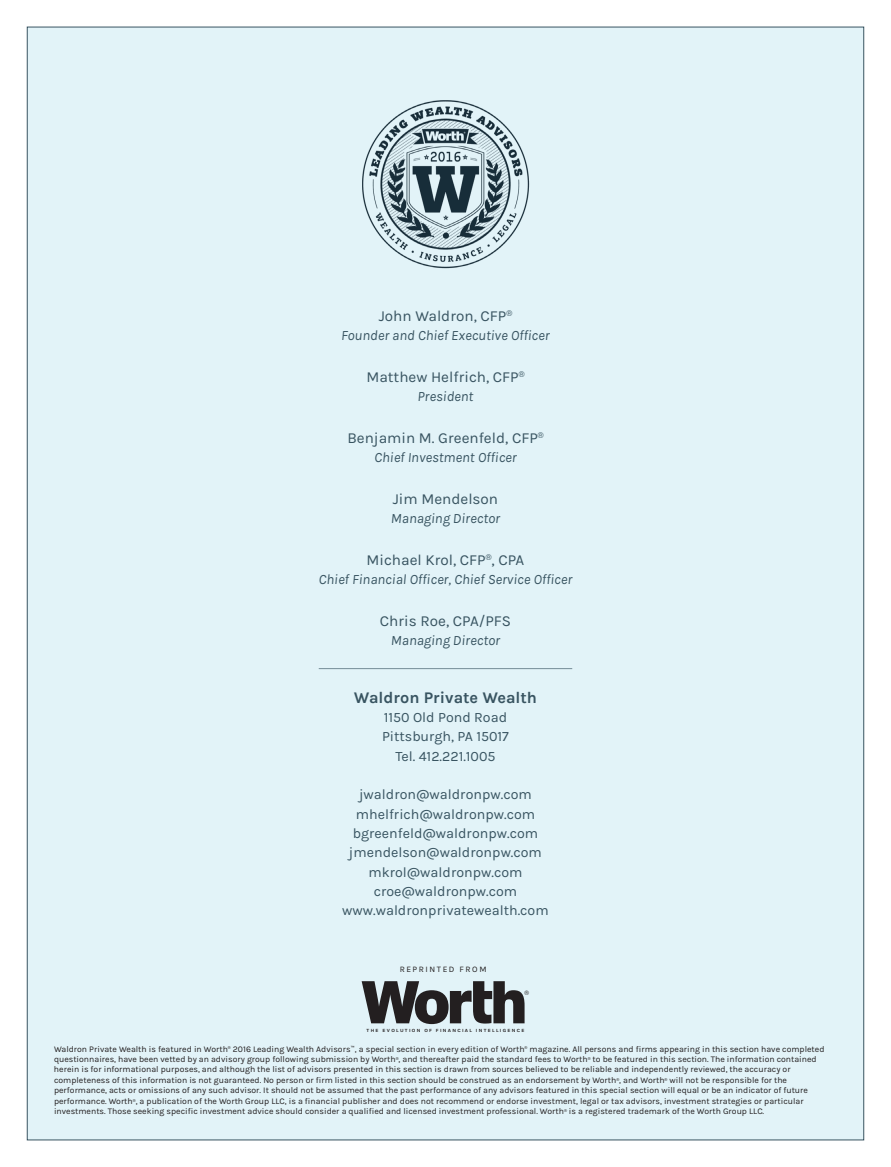
<style>
.page{position:relative;width:891px;height:1167px;background:#fff}
.page>*{position:absolute;margin:0;border:0;box-sizing:border-box;transform-origin:0 0}
.t1{font:700 16.2px "Karla";color:#385461}
.t2{font:15.3px "Karla";color:#385461}
.t3{font:14.25px/19.4px "Karla";color:#385461;text-align:center}
.t4{font:italic 14.25px "Karla";color:#385461}
.t5{font:8.7px/10.4px "Karla";color:#231f20}
.t6{font:8.4px "Karla";letter-spacing:.185em;color:#231f20}
.t7{font:6.15px "Helvetica";color:#231f20}
.t8{font:700 4.8px "Karla";letter-spacing:.25em;color:#231f20;scale:1.09 1}
</style>
<div class="page">
<div style="left:27px;top:27px;width:837px;height:1113px;background:#e2f3f8;border:1px solid #385461"></div>
<hr style="left:319px;top:668px;width:253px;height:1px;background:#385461">
<svg style="left:362px;top:981px;width:163px;height:43px"></svg>
<img style="left:362px;top:100px;width:168px;height:169px">
<h2 class="t2" style="left:379px;top:307px;width:135px">John Waldron, CFP<sup>®</sup></h2>
<h3 class="t4" style="left:341px;top:327px;width:210px">Founder and Chief Executive Officer</h3>
<h2 class="t2" style="left:366px;top:368px;width:160px">Matthew Helfrich, CFP<sup>®</sup></h2>
<h3 class="t4" style="left:418px;top:388px;width:57px">President</h3>
<h2 class="t2" style="left:347px;top:429px;width:198px">Benjamin M. Greenfeld, CFP<sup>®</sup></h2>
<h3 class="t4" style="left:374px;top:449px;width:144px">Chief Investment Officer</h3>
<h2 class="t2" style="left:393px;top:490px;width:107px">Jim Mendelson</h2>
<h3 class="t4" style="left:391px;top:510px;width:111px">Managing Director</h3>
<h2 class="t2" style="left:367px;top:551px;width:159px">Michael Krol, CFP<sup>®</sup>, CPA</h2>
<h3 class="t4" style="left:319px;top:571px;width:255px">Chief Financial Officer, Chief Service Officer</h3>
<h2 class="t2" style="left:380px;top:612px;width:133px">Chris Roe, CPA/PFS</h2>
<h3 class="t4" style="left:391px;top:632px;width:111px">Managing Director</h3>
<h1 class="t1" style="left:354px;top:688px;width:185px">Waldron Private Wealth</h1>
<h3 class="t3" style="left:382px;top:707px;width:128px">1150 Old Pond Road<br>Pittsburgh, PA 15017<br>Tel. 412.221.1005</h3>
<h3 class="t3" style="left:342px;top:785px;width:208px">jwaldron@waldronpw.com mhelfrich@waldronpw.com bgreenfeld@waldronpw.com jmendelson@waldronpw.com mkrol@waldronpw.com croe@waldronpw.com www.waldronprivatewealth.com</h3>
<p class="t6" style="left:400px;top:964px;width:88px">REPRINTED FROM</p>
<p class="t7" style="left:525px;top:987px;width:6px">®</p>
<p class="t8" style="left:367px;top:1027px;width:146px">THE EVOLUTION OF FINANCIAL INTELLIGENCE</p>
<p class="t5" style="left:54px;top:1043px;width:772px">Waldron Private Wealth is featured in Worth<sup>®</sup> 2016 Leading Wealth Advisors<sup>™</sup>, a special section in every edition of Worth<sup>®</sup> magazine. All persons and firms appearing in this section have completed questionnaires, have been vetted by an advisory group following submission by Worth<sup>®</sup>, and thereafter paid the standard fees to Worth<sup>®</sup> to be featured in this section. The information contained herein is for informational purposes, and although the list of advisors presented in this section is drawn from sources believed to be reliable and independently reviewed, the accuracy or completeness of this information is not guaranteed. No person or firm listed in this section should be construed as an endorsement by Worth<sup>®</sup>, and Worth<sup>®</sup> will not be responsible for the performance, acts or omissions of any such advisor. It should not be assumed that the past performance of any advisors featured in this special section will equal or be an indicator of future performance. Worth<sup>®</sup>, a publication of the Worth Group LLC, is a financial publisher and does not recommend or endorse investment, legal or tax advisors, investment strategies or particular investments. Those seeking specific investment advice should consider a qualified and licensed investment professional. Worth<sup>®</sup> is a registered trademark of the Worth Group LLC.</p>
</div>
